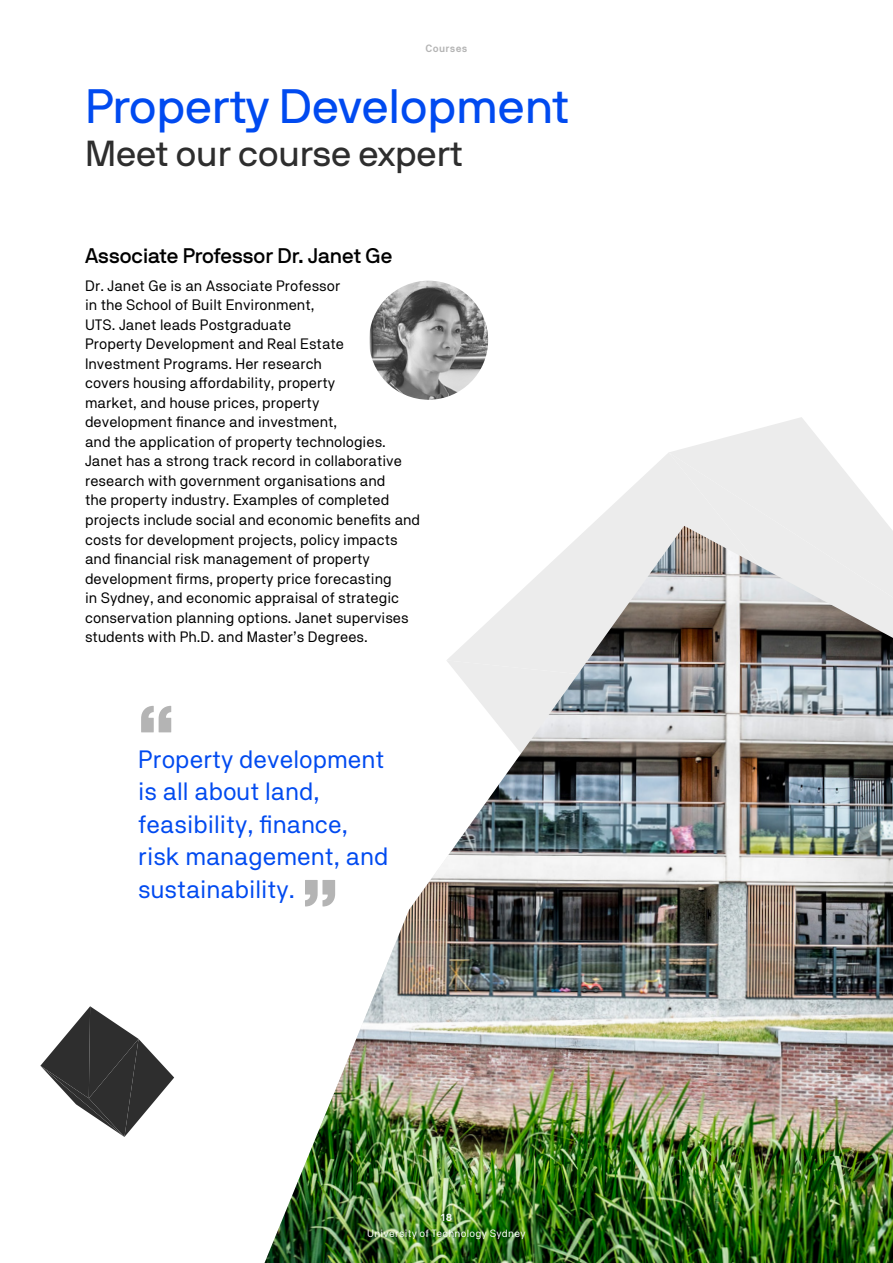
<style>
.page{position:relative;width:893px;height:1263px;background:#fff}
.page>*{position:absolute;margin:0;border:0;box-sizing:border-box;transform-origin:0 0}
.t1{font:97.2px "NB International Pro";color:#b4b4b4}
.t2{font:48px "NB International Pro";color:#004af0}
.t3{font:36px "NB International Pro";color:#2e2e2e}
.t4{font:24.9px/32.4px "NB Akademie";color:#004af0}
.t5{font:500 21px "NB International Pro";color:#000}
.t6{font:15px/19.5px "NB Akademie";color:#000}
.t7{font:10.5px "NB Akademie";letter-spacing:.03em;color:#fff}
.t8{font:600 10.5px "NB Akademie";letter-spacing:.03em;color:#b4b4b4}
.t9{font:600 10.5px "NB Akademie";color:#fff}
</style>
<div class="page">
<svg style="left:672px;top:417px;width:157px;height:35px"></svg>
<svg style="left:591px;top:452px;width:280px;height:74px;fill:#ececec"></svg>
<img style="left:265px;top:526px;width:628px;height:737px">
<img style="left:369px;top:281px;width:119px;height:119px;border-radius:60px">
<svg style="left:40px;top:1006px;width:134px;height:131px"></svg>
<p class="t8" style="left:425px;top:42px;width:43px">Courses</p>
<h2 class="t2" style="left:85px;top:79px;width:486px">Property Development</h2>
<h3 class="t3" style="left:85px;top:133px;width:379px">Meet our course expert</h3>
<h3 class="t5" style="left:85px;top:244px;width:309px">Associate Professor Dr. Janet Ge</h3>
<p class="t6" style="left:85px;top:276px;width:337px">Dr. Janet Ge is an Associate Professor<br>in the School of Built Environment,<br>UTS. Janet leads Postgraduate<br>Property Development and Real Estate Investment Programs. Her research<br>covers housing affordability, property<br>market, and house prices, property<br>development finance and investment,<br>and the application of property technologies.<br>Janet has a strong track record in collaborative research with government organisations and<br>the property industry. Examples of completed projects include social and economic benefits and costs for development projects, policy impacts and financial risk management of property development firms, property price forecasting<br>in Sydney, and economic appraisal of strategic conservation planning options. Janet supervises students with Ph.D. and Master’s Degrees.</p>
<h1 class="t1" style="left:138px;top:684px;width:39px">“</h1>
<h3 class="t4" style="left:138px;top:742px;width:252px">Property development is all about land, feasibility, finance, risk management, and sustainability.</h3>
<h1 class="t1" style="left:300px;top:859px;width:39px">”</h1>
<p class="t9" style="left:441px;top:1211px;width:13px">18</p>
<p class="t7" style="left:367px;top:1227px;width:160px">University of Technology Sydney</p>
</div>
